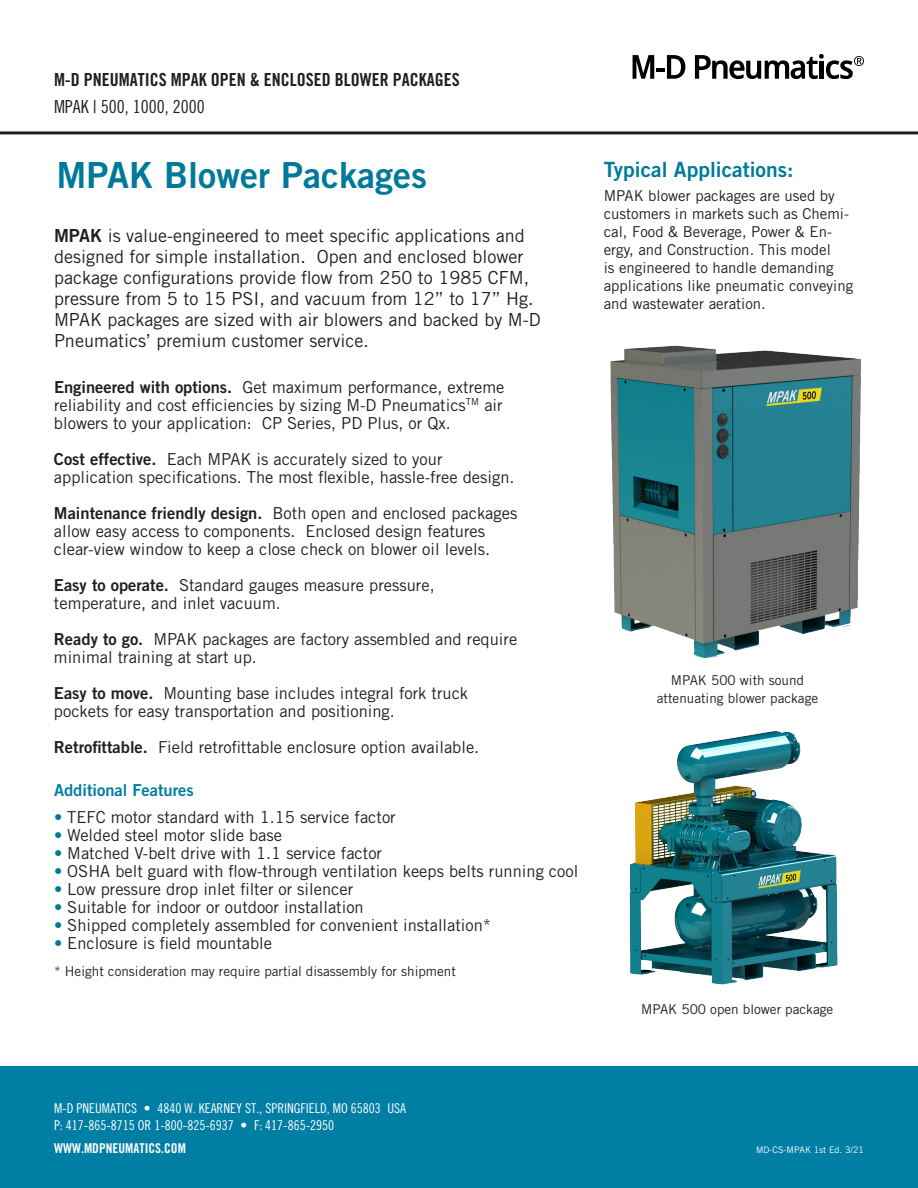
<style>
.page{position:relative;width:918px;height:1188px;background:#fff}
.page>*{position:absolute;margin:0;border:0;box-sizing:border-box;transform-origin:0 0}
.t1{font:36px "Trade Gothic LT Std Bd 2";color:#007a9a}
.t2{font:21px "Trade Gothic LT Std Bd 2";color:#007b9a}
.t3{font:18px/21px "Trade Gothic LT Std";color:#231f20}
.t4{font:18px "Trade Gothic LT Bold Cond Twenty";color:#231f20}
.t5{font:18px "Trade Gothic LT Cond Eighteen";color:#231f20}
.t6{font:16.5px/18px "Trade Gothic LT Std";color:#231f20}
.t7{font:16.5px "Trade Gothic LT Std Bd 2";color:#007ea4}
.Body_Type{font:15px/18px "Trade Gothic LT Std";color:#231f20}
.t8{font:13.5px "Trade Gothic LT Std";color:#231f20}
.t9{font:13.5px/16.5px "Trade Gothic LT Cond Eighteen";color:#fff}
.t10{font:13.5px "Trade Gothic LT Bold Cond Twenty";color:#fff}
.t11{font:9px "Trade Gothic LT";color:#fff}
.s1{font-family:"Trade Gothic LT Std Bd 2"}
.s2{color:#007a9a}
</style>
<div class="page">
<div style="left:0;top:1066px;width:918px;height:122px;background:#007ea4"></div>
<svg style="left:633px;top:55px;width:52px;height:24px"></svg>
<svg style="left:695px;top:54px;width:169px;height:25px"></svg>
<hr style="left:0;top:131px;width:918px;height:3px;background:#231f20">
<img style="left:610px;top:345px;width:251px;height:314px">
<img style="left:629px;top:731px;width:209px;height:254px">
<p class="t4" style="left:54px;top:69px;width:407px">M-D PNEUMATICS MPAK OPEN &amp; ENCLOSED BLOWER PACKAGES</p>
<p class="t5" style="left:54px;top:96px;width:152px">MPAK | 500, 1000, 2000</p>
<p class="t1" style="left:57px;top:153px;width:372px">MPAK Blower Packages</p>
<p class="t3" style="left:54px;top:225px;width:488px"><span class="s1">MPAK</span> is value-engineered to meet specific applications and designed for simple installation. Open and enclosed blower package configurations provide flow from 250 to 1985 CFM, pressure from 5 to 15 PSI, and vacuum from 12” to 17” Hg.<br>MPAK packages are sized with air blowers and backed by M-D Pneumatics’ premium customer service.</p>
<p class="t6" style="left:54px;top:378px;width:452px;text-align:justify"><span class="s1">Engineered with options.</span> Get maximum performance, extreme reliability and cost efficiencies by sizing M-D Pneumatics<sup>TM</sup> air blowers to your application: CP Series, PD Plus, or Qx.</p>
<p class="t6" style="left:54px;top:450px;width:462px"><span class="s1">Cost effective.</span> Each MPAK is accurately sized to your application specifications. The most flexible, hassle-free design.</p>
<p class="t6" style="left:54px;top:504px;width:465px"><span class="s1">Maintenance friendly design.</span> Both open and enclosed packages allow easy access to components. Enclosed design features clear-view window to keep a close check on blower oil levels.</p>
<p class="t6" style="left:54px;top:576px;width:382px"><span class="s1">Easy to operate.</span> Standard gauges measure pressure, temperature, and inlet vacuum.</p>
<p class="t6" style="left:54px;top:630px;width:465px"><span class="s1">Ready to go.</span> MPAK packages are factory assembled and require minimal training at start up.</p>
<p class="t6" style="left:54px;top:684px;width:416px"><span class="s1">Easy to move.</span> Mounting base includes integral fork truck pockets for easy transportation and positioning.</p>
<p class="t6" style="left:54px;top:738px;width:427px"><span class="s1">Retrofittable.</span> Field retrofittable enclosure option available.</p>
<p class="t7" style="left:54px;top:780px;width:141px">Additional Features</p>
<p class="t6" style="left:54px;top:808px;width:343px"><span class="s2">•</span> TEFC motor standard with 1.15 service factor</p>
<p class="t6" style="left:54px;top:826px;width:230px"><span class="s2">•</span> Welded steel motor slide base</p>
<p class="t6" style="left:54px;top:844px;width:330px"><span class="s2">•</span> Matched V-belt drive with 1.1 service factor</p>
<p class="t6" style="left:54px;top:862px;width:526px"><span class="s2">•</span> OSHA belt guard with flow-through ventilation keeps belts running cool</p>
<p class="t6" style="left:54px;top:880px;width:301px"><span class="s2">•</span> Low pressure drop inlet filter or silencer</p>
<p class="t6" style="left:54px;top:898px;width:311px"><span class="s2">•</span> Suitable for indoor or outdoor installation</p>
<p class="t6" style="left:54px;top:916px;width:439px"><span class="s2">•</span> Shipped completely assembled for convenient installation*</p>
<p class="t6" style="left:54px;top:934px;width:220px"><span class="s2">•</span> Enclosure is field mountable</p>
<p class="t8" style="left:54px;top:963px;width:403px">* Height consideration may require partial disassembly for shipment</p>
<p class="t2" style="left:604px;top:157px;width:191px">Typical Applications:</p>
<p class="Body_Type" style="left:604px;top:187px;width:251px">MPAK blower packages are used by customers in markets such as Chemi&shy;cal, Food &amp; Beverage, Power &amp; En&shy;ergy, and Construction. This model<br>is engineered to handle demanding applications like pneumatic conveying and wastewater aeration.</p>
<p class="t8" style="left:671px;top:673px;width:135px">MPAK 500 with sound</p>
<p class="t8" style="left:657px;top:691px;width:163px">attenuating blower package</p>
<p class="t8" style="left:641px;top:1001px;width:193px">MPAK 500 open blower package</p>
<p class="t9" style="left:54px;top:1100px;width:354px">M-D PNEUMATICS • 4840 W. KEARNEY ST., SPRINGFIELD, MO 65803 USA<br>P: 417-865-8715 OR 1-800-825-6937 • F: 417-865-2950</p>
<p class="t10" style="left:54px;top:1140px;width:133px">WWW.MDPNEUMATICS.COM</p>
<p class="t11" style="left:756px;top:1145px;width:109px">MD-CS-MPAK 1st Ed. 3/21</p>
</div>
